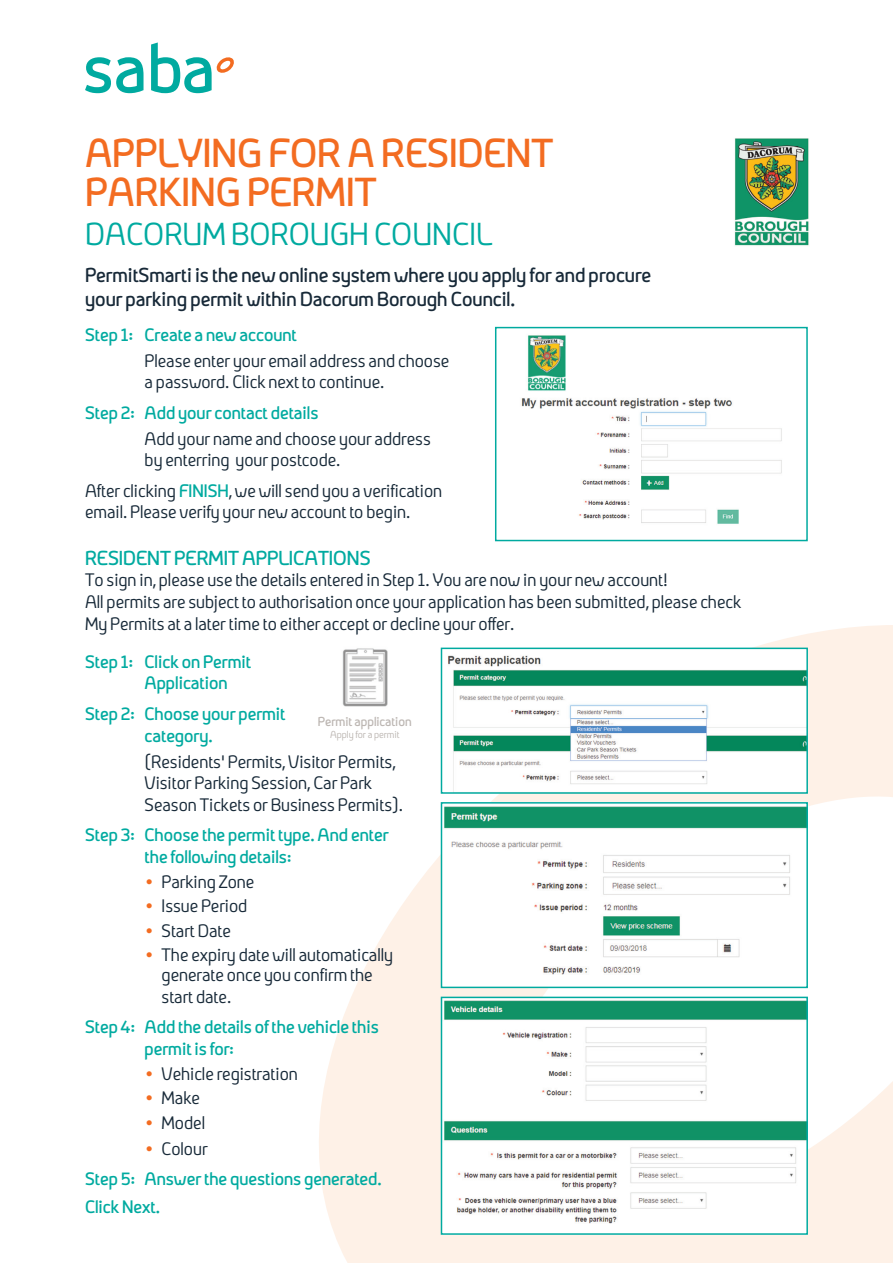
<style>
.page{position:relative;width:893px;height:1263px;background:#fff}
.page>*{position:absolute;margin:0;border:0;box-sizing:border-box;transform-origin:0 0}
.t1{font:42px/39px "Pirenaica bold";color:#f36c21}
.t2{font:33px "Pirenaica";color:#00aaa0}
.t3{font:21px/24px "Pirenaica bold";color:#172938}
.t4{font:21px "Pirenaica bold";color:#00aaa0}
.t5{font:18.75px/21.8px "Pirenaica";color:#172938}
.t6{font:18.75px/21.8px "Pirenaica bold";color:#00aaa0}
.t7{font:13.5px "Pirenaica bold";color:#bdb7b3}
.t8{font:10.5px "Pirenaica";color:#bdb7b3}
.s1{font-family:"Pirenaica bold";color:#00aaa0}
.s2{font-size:39.75px;color:#f36c21}
</style>
<div class="page">
<svg style="left:319px;top:625px;width:574px;height:638px;fill:#fef1e7"></svg>
<svg style="left:85px;top:42px;width:149px;height:51px"></svg>
<img style="left:521px;top:335px;width:261px;height:189px">
<div style="left:495px;top:327px;width:313px;height:214px;border:2px solid #00aaa0"></div>
<img style="left:444px;top:651px;width:361px;height:140px">
<div style="left:441px;top:648px;width:367px;height:146px;border:2px solid #00aaa0"></div>
<img style="left:444px;top:1000px;width:361px;height:232px">
<div style="left:441px;top:997px;width:367px;height:238px;border:2px solid #00aaa0"></div>
<img style="left:444px;top:805px;width:361px;height:180px">
<div style="left:441px;top:802px;width:367px;height:186px;border:2px solid #00aaa0"></div>
<img style="left:340px;top:646px;width:49px;height:62px">
<img style="left:734px;top:138px;width:75px;height:108px">
<h1 class="t1" style="left:85px;top:135px;width:470px">APPLYING FOR A RESIDENT<br>PARKING PERMIT</h1>
<h2 class="t2" style="left:85px;top:217px;width:408px">dacorum borough council</h2>
<p class="t3" style="left:85px;top:263px;width:568px">PermitSmarti is the new online system where you apply for and procure your parking permit within Dacorum Borough Council.</p>
<p class="t6" style="left:85px;top:324px;width:213px">Step 1: Create a new account</p>
<p class="t5" style="left:145px;top:350px;width:306px">Please enter your email address and choose a password. Click next to continue.</p>
<p class="t6" style="left:85px;top:402px;width:235px">Step 2: Add your contact details</p>
<p class="t5" style="left:85px;top:428px;width:37px">A</p>
<p class="t5" style="left:145px;top:428px;width:288px;text-indent:12px">dd your name and choose your address by enterring your postcode.</p>
<p class="t5" style="left:85px;top:480px;width:359px">After clicking <span class="s1">FINISH</span>, we will send you a verification email. Please verify your new account to begin.</p>
<p class="t4" style="left:85px;top:547px;width:285px">RESIDENT PERMIT APPLICATIONs</p>
<p class="t5" style="left:85px;top:570px;width:658px">To sign in, please use the details entered in Step 1. You are now in your new account!<br>All permits are subject to authorisation once your application has been submitted, please check<br>My Permits at a later time to either accept or decline your offer.</p>
<p class="t6" style="left:145px;top:651px;width:108px;text-indent:-60px">Step 1: Click on Permit<br>Application</p>
<p class="t6" style="left:145px;top:703px;width:142px;text-indent:-60px">Step 2: Choose your permit category.</p>
<p class="t5" style="left:145px;top:751px;width:260px">(Residents’ Permits, Visitor Permits,<br>Visitor Parking Session, Car Park<br>Season Tickets or Business Permits).</p>
<p class="t6" style="left:145px;top:825px;width:246px;text-indent:-60px">Step 3: Choose the permit type. And enter the following details:</p>
<p class="t5" style="left:145px;top:871px;width:111px"><span class="s2">•</span> Parking Zone</p>
<p class="t5" style="left:145px;top:895px;width:104px"><span class="s2">•</span> Issue Period</p>
<p class="t5" style="left:145px;top:920px;width:88px"><span class="s2">•</span> Start Date</p>
<p class="t5" style="left:162px;top:945px;width:233px;line-height:21px;text-indent:-17px"><span class="s2">•</span> The expiry date will automatically generate once you confirm the start date.</p>
<p class="t6" style="left:145px;top:1017px;width:236px;text-indent:-60px">Step 4: Add the details of the vehicle this permit is for:</p>
<p class="t5" style="left:145px;top:1063px;width:155px"><span class="s2">•</span> Vehicle registration</p>
<p class="t5" style="left:145px;top:1087px;width:57px"><span class="s2">•</span> Make</p>
<p class="t5" style="left:145px;top:1112px;width:62px"><span class="s2">•</span> Model</p>
<p class="t5" style="left:145px;top:1138px;width:65px"><span class="s2">•</span> Colour</p>
<p class="t6" style="left:85px;top:1165px;width:298px;line-height:28.2px">Step 5: Answer the questions generated.<br>Click Next.</p>
<p class="t7" style="left:318px;top:714px;width:95px">Permit application</p>
<p class="t8" style="left:330px;top:729px;width:71px">Apply for a permit</p>
</div>
